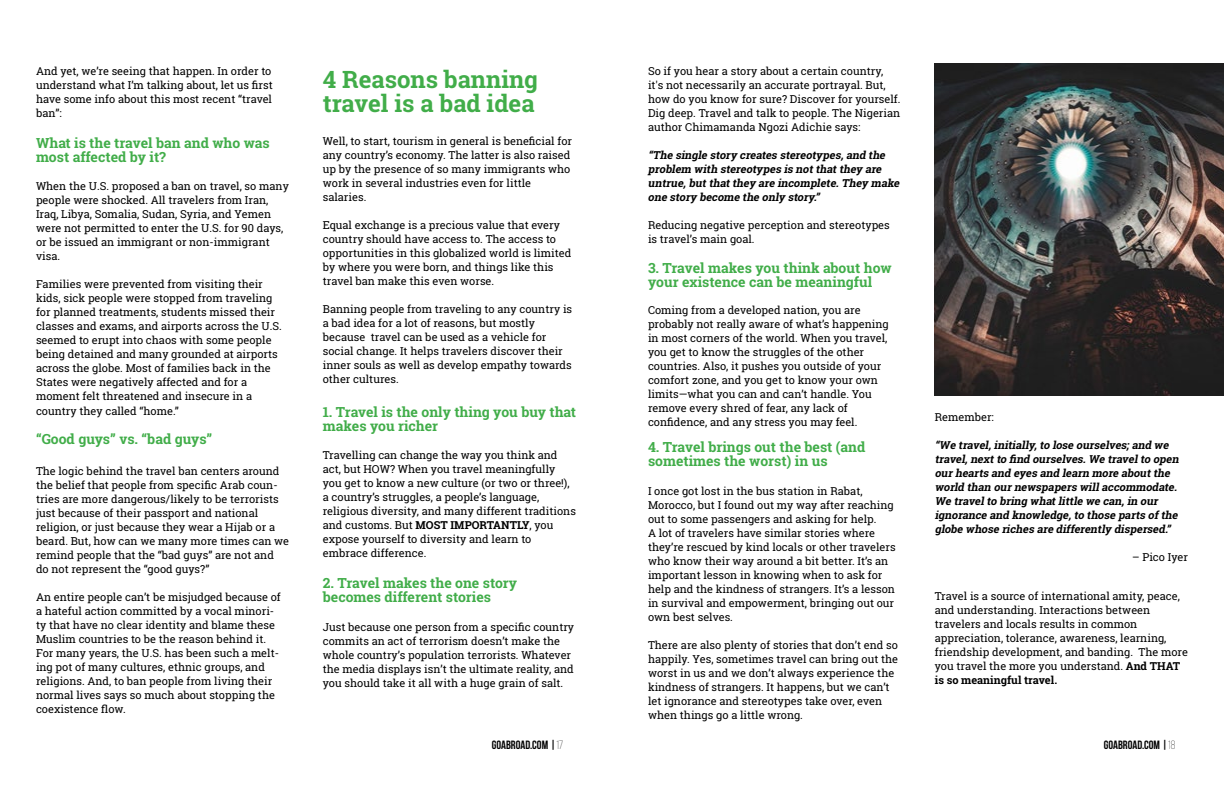
<style>
.page{position:relative;width:1224px;height:792px;background:#fff}
.page>*{position:absolute;margin:0;border:0;box-sizing:border-box;transform-origin:0 0}
.t1{font:700 24px/24px "Roboto Slab";color:#41ad49}
.t2{font:700 14px/14px "Roboto Slab";color:#41ad49}
.t3{font:700 12px "Bebas Neue";color:#000}
.t4{font:11px/14px "Roboto Slab";color:#000}
.t5{font:italic 700 11px/14px "Roboto Slab";color:#000}
.s1{font-weight:700}
.s2{font-weight:300}
</style>
<div class="page">
<img style="left:935px;top:63px;width:289px;height:333px">
<p class="t4" style="left:36px;top:63px;width:238px;text-align:justify">And yet, we’re seeing that happen. In order to understand what I’m talking about, let us first have some info about this most recent “travel ban”:</p>
<p class="t2" style="left:36px;top:136px;width:235px">What is the travel ban and who was most affected by it?</p>
<p class="t4" style="left:36px;top:179px;width:254px">When the U.S. proposed a ban on travel, so many people were shocked. All travelers from Iran, Iraq, Libya, Somalia, Sudan, Syria, and Yemen were not permitted to enter the U.S. for 90 days, or be issued an immigrant or non-immigrant visa.</p>
<p class="t4" style="left:36px;top:277px;width:247px">Families were prevented from visiting their kids, sick people were stopped from traveling for planned treatments, students missed their classes and exams, and airports across the U.S. seemed to erupt into chaos with some people being detained and many grounded at airports across the globe. Most of families back in the States were negatively affected and for a moment felt threatened and insecure in a country they called “home.”</p>
<p class="t2" style="left:36px;top:432px;width:178px">“Good guys” vs. “bad guys”</p>
<p class="t4" style="left:36px;top:464px;width:255px">The logic behind the travel ban centers around the belief that people from specific Arab coun&shy;tries are more dangerous/likely to be terrorists just because of their passport and national religion, or just because they wear a Hijab or a beard. But, how can we many more times can we remind people that the “bad guys” are not and do not represent the “good guys?”</p>
<p class="t4" style="left:36px;top:590px;width:246px">An entire people can’t be misjudged because of a hateful action committed by a vocal minori&shy;ty that have no clear identity and blame these Muslim countries to be the reason behind it.<br>For many years, the U.S. has been such a melt&shy;ing pot of many cultures, ethnic groups, and religions. And, to ban people from living their normal lives says so much about stopping the coexistence flow.</p>
<h1 class="t1" style="left:323px;top:67px;width:217px">4 Reasons banning travel is a bad idea</h1>
<p class="t4" style="left:323px;top:134px;width:251px">Well, to start, tourism in general is beneficial for any country’s economy. The latter is also raised up by the presence of so many immigrants who work in several industries even for little salaries.</p>
<p class="t4" style="left:323px;top:218px;width:250px">Equal exchange is a precious value that every country should have access to. The access to opportunities in this globalized world is limited by where you were born, and things like this travel ban make this even worse.</p>
<p class="t4" style="left:323px;top:302px;width:251px">Banning people from traveling to any country is a bad idea for a lot of reasons, but mostly because travel can be used as a vehicle for social change. It helps travelers discover their inner souls as well as develop empathy towards other cultures.</p>
<p class="t2" style="left:323px;top:404px;width:255px">1. Travel is the only thing you buy that makes you richer</p>
<p class="t4" style="left:323px;top:448px;width:255px">Travelling can change the way you think and act, but HOW? When you travel meaningfully you get to know a new culture (or two or three!), a country’s struggles, a people’s language, religious diversity, and many different traditions and customs. But <span class="s1">MOST IMPORTANTLY</span>, you expose yourself to diversity and learn to embrace difference.</p>
<p class="t2" style="left:323px;top:576px;width:196px">2. Travel makes the one story becomes different stories</p>
<p class="t4" style="left:323px;top:620px;width:253px">Just because one person from a specific country commits an act of terrorism doesn’t make the whole country’s population terrorists. Whatever the media displays isn’t the ultimate reality, and you should take it all with a huge grain of salt.</p>
<p class="t4" style="left:648px;top:63px;width:254px">So if you hear a story about a certain country, it's not necessarily an accurate portrayal. But, how do you know for sure? Discover for yourself.<br>Dig deep. Travel and talk to people. The Nigerian author Chimamanda Ngozi Adichie says:</p>
<p class="t5" style="left:648px;top:147px;width:256px">“The single story creates stereotypes,and the problem with stereotypes is notthatthey are untrue,butthatthey are incomplete.They make one story become the only story.”</p>
<p class="t4" style="left:648px;top:217px;width:243px">Reducing negative perception and stereotypes is travel’s main goal.</p>
<p class="t2" style="left:648px;top:260px;width:245px">3. Travel makes you think about how your existence can be meaningful</p>
<p class="t4" style="left:648px;top:303px;width:242px">Coming from a developed nation, you are probably not really aware of what’s happening in most corners of the world. When you travel, you get to know the struggles of the other countries. Also, it pushes you outside of your comfort zone, and you get to know your own limits—what you can and can’t handle. You remove every shred of fear, any lack of confidence, and any stress you may feel.</p>
<p class="t2" style="left:648px;top:439px;width:219px">4. Travel brings out the best (and sometimes the worst) in us</p>
<p class="t4" style="left:648px;top:484px;width:249px">I once got lost in the bus station in Rabat, Morocco, but I found out my way after reaching out to some passengers and asking for help.<br>A lot of travelers have similar stories where they’re rescued by kind locals or other travelers who know their way around a bit better. It’s an important lesson in knowing when to ask for help and the kindness of strangers. It’s a lesson in survival and empowerment, bringing out our own best selves.</p>
<p class="t4" style="left:648px;top:638px;width:252px">There are also plenty of stories that don’t end so happily. Yes, sometimes travel can bring out the worst in us and we don’t always experience the kindness of strangers. It happens, but we can’t let ignorance and stereotypes take over, even when things go a little wrong.</p>
<p class="t4" style="left:935px;top:410px;width:61px">Remember:</p>
<p class="t5" style="left:935px;top:438px;width:248px">“We travel,initially,to lose ourselves;and we travel,nextto find ourselves.We travelto open ourhearts and eyes and learn more aboutthe world than ournewspapers willaccommodate.<br>We travelto bring whatlittle we can,in our ignorance and knowledge,to those parts ofthe globe whose riches are differently dispersed.”</p>
<p class="t4" style="left:1132px;top:550px;width:57px">– Pico Iyer</p>
<p class="t4" style="left:935px;top:588px;width:255px">Travel is a source of international amity, peace, and understanding. Interactions between travelers and locals results in common appreciation, tolerance, awareness, learning, friendship development, and banding. The more you travel the more you understand. <span class="s1">And THAT is so meaningful travel.</span></p>
<p class="t3" style="left:492px;top:738px;width:73px">GOABROAD.COM |<span class="s2">17</span></p>
<p class="t3" style="left:1104px;top:738px;width:73px">GOABROAD.COM |<span class="s2">18</span></p>
</div>
